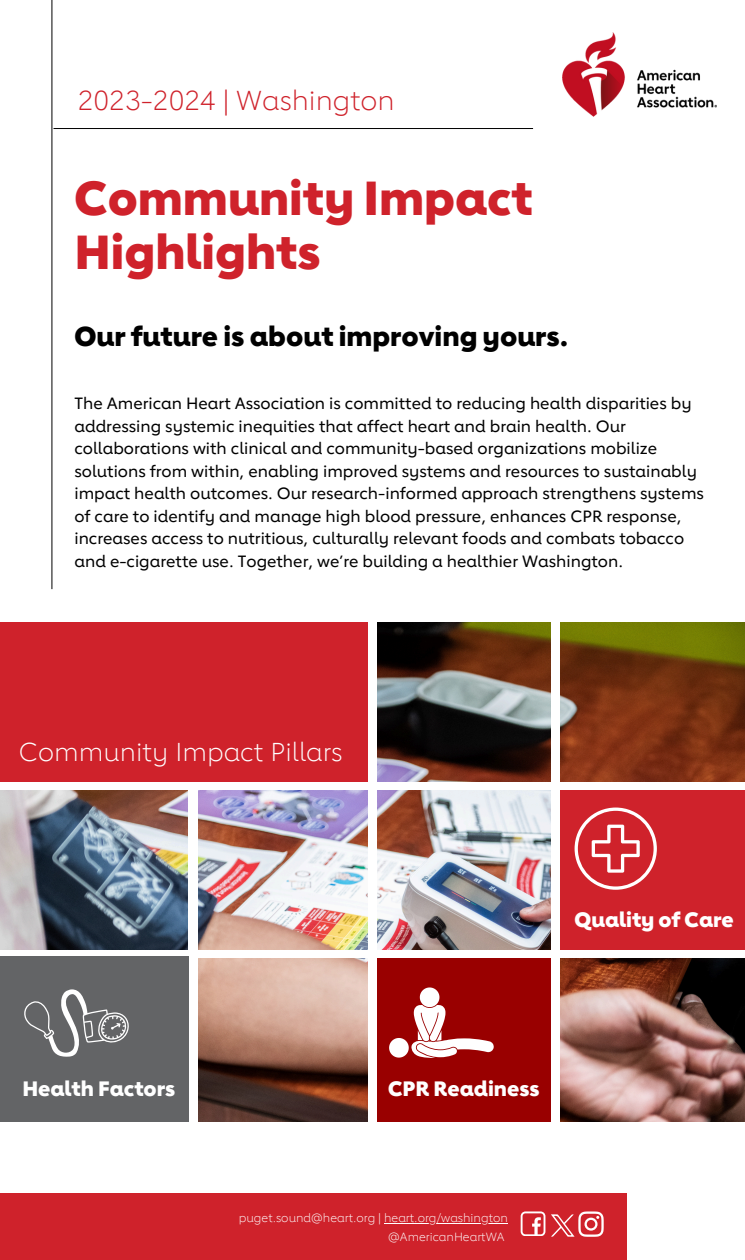
<style>
.page{position:relative;width:745px;height:1260px;background:#fff}
.page>*{position:absolute;margin:0;border:0;box-sizing:border-box;transform-origin:0 0}
.t1{font:800 47.5px/54.4px "Lub Dub";color:#cf222b}
.t2{font:800 27.25px "Lub Dub";color:#000}
.t3{font:300 27.25px "Lub Dub";color:#cf222b}
.t4{font:300 25.75px "Lub Dub";color:#fff}
.t5{font:800 20.75px "Lub Dub";color:#fff}
.t6{font:500 16.25px/22.5px "Lub Dub";color:#000}
.t7{font:300 11.88px "Lub Dub";color:#fff}
</style>
<div class="page">
<hr style="left:51px;top:0;width:1px;height:589px;background:#000">
<hr style="left:53px;top:128px;width:480px;height:1px;background:#000">
<img style="left:0;top:622px;width:744px;height:500px">
<div style="left:375px;top:956px;width:180px;height:166px;background:#900"></div>
<div style="left:559px;top:788px;width:185px;height:163px;background:#cf222b"></div>
<div style="left:0;top:622px;width:368px;height:164px;background:#cf222b"></div>
<div style="left:551px;top:603px;width:8px;height:621px;background:#fff"></div>
<div style="left:368px;top:602px;width:8px;height:595px;background:#fff"></div>
<div style="left:188px;top:786px;width:10px;height:411px;background:#fff"></div>
<div style="left:0;top:1193px;width:627px;height:67px;background:#cf222b"></div>
<svg style="left:520px;top:1211px;width:83px;height:26px"></svg>
<div style="left:0;top:783px;width:744px;height:7px;background:#fff"></div>
<div style="left:0;top:951px;width:744px;height:7px;background:#fff"></div>
<div style="left:0;top:956px;width:188px;height:166px;background:#636466"></div>
<svg style="left:24px;top:989px;width:105px;height:68px"></svg>
<svg style="left:574px;top:808px;width:82px;height:82px"></svg>
<svg style="left:389px;top:987px;width:105px;height:71px"></svg>
<img style="left:562px;top:33px;width:154px;height:83px">
<hr style="left:384px;top:1223px;width:123px;height:1px;background:#fff">
<h2 class="t3" style="left:78px;top:82px;width:318px">2023-2024 | Washington</h2>
<h1 class="t1" style="left:74px;top:170px;width:459px">Community Impact<br>Highlights</h1>
<h2 class="t2" style="left:74px;top:319px;width:495px">Our future is about improving yours.</h2>
<p class="t6" style="left:74px;top:392px;width:630px">The American Heart Association is committed to reducing health disparities by addressing systemic inequities that affect heart and brain health. Our collaborations with clinical and community-based organizations mobilize solutions from within, enabling improved systems and resources to sustainably impact health outcomes. Our research-informed approach strengthens systems of care to identify and manage high blood pressure, enhances CPR response, increases access to nutritious, culturally relevant foods and combats tobacco and e-cigarette use. Together, we’re building a healthier Washington.</p>
<h3 class="t4" style="left:19px;top:735px;width:325px">Community Impact Pillars</h3>
<p class="t5" style="left:574px;top:906px;width:161px">Quality of Care</p>
<p class="t5" style="left:22px;top:1075px;width:155px">Health Factors</p>
<p class="t5" style="left:388px;top:1075px;width:153px">CPR Readiness</p>
<p class="t7" style="left:239px;top:1210px;width:270px">puget.sound@heart.org | heart.org/washington</p>
<p class="t7" style="left:388px;top:1229px;width:118px">@AmericanHeartWA</p>
</div>
